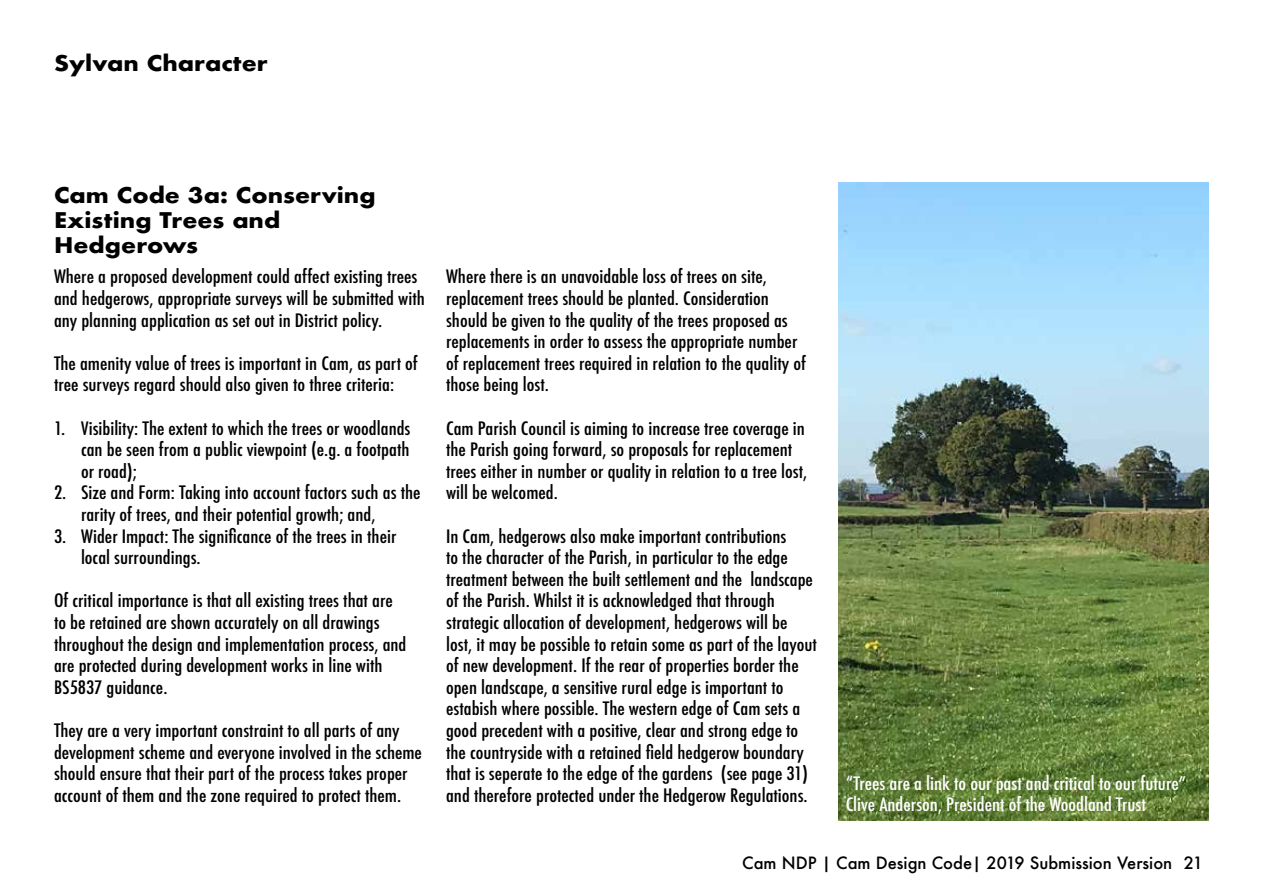
<style>
.page{position:relative;width:1263px;height:893px;background:#fff}
.page>*{position:absolute;margin:0;border:0;box-sizing:border-box;transform-origin:0 0}
.t1{font:700 21px/25.2px "Futura";color:#000;scale:1.11 1}
.t2{font:500 condensed 18px/21.6px "Futura";color:#000;scale:1.11 1}
.t3{font:500 condensed 18px/21.6px "Futura";color:#fff;scale:1.11 1}
.t4{font:500 16.5px "Futura";color:#000}
</style>
<div class="page">
<img style="left:838px;top:183px;width:371px;height:638px">
<p class="t1" style="left:54px;top:51px;width:194px">Sylvan Character</p>
<p class="t1" style="left:54px;top:182px;width:291px">Cam Code 3a: Conserving<br>Existing Trees and<br>Hedgerows</p>
<p class="t2" style="left:54px;top:266px;width:336px">Where a proposed development could affect existing trees and hedgerows, appropriate surveys will be submitted with any planning application as set out in District policy.</p>
<p class="t2" style="left:54px;top:352px;width:329px">The amenity value of trees is important in Cam, as part of tree surveys regard should also given to three criteria:</p>
<p class="t2" style="left:81px;top:417px;width:298px;text-align:justify;text-indent:-27px">1. Visibility: The extent to which the trees or woodlands can be seen from a public viewpoint (e.g. a footpath or road);</p>
<p class="t2" style="left:81px;top:482px;width:307px;text-indent:-27px">2. Size and Form: Taking into account factors such as the rarity of trees, and their potential growth; and,</p>
<p class="t2" style="left:81px;top:525px;width:286px;text-indent:-27px">3. Wider Impact: The significance of the trees in their local surroundings.</p>
<p class="t2" style="left:54px;top:590px;width:319px">Of critical importance is that all existing trees that are to be retained are shown accurately on all drawings throughout the design and implementation process, and are protected during development works in line with BS5837 guidance.</p>
<p class="t2" style="left:54px;top:720px;width:333px">They are a very important constraint to all parts of any development scheme and everyone involved in the scheme should ensure that their part of the process takes proper account of them and the zone required to protect them.</p>
<p class="t2" style="left:446px;top:266px;width:326px">Where there is an unavoidable loss of trees on site, replacement trees should be planted. Consideration should be given to the quality of the trees proposed as replacements in order to assess the appropriate number of replacement trees required in relation to the quality of those being lost.</p>
<p class="t2" style="left:446px;top:417px;width:327px">Cam Parish Council is aiming to increase tree coverage in the Parish going forward, so proposals for replacement trees either in number or quality in relation to a tree lost, will be welcomed.</p>
<p class="t2" style="left:446px;top:525px;width:336px">In Cam, hedgerows also make important contributions<br>to the character of the Parish, in particular to the edge treatment between the built settlement and the landscape of the Parish. Whilst it is acknowledged that through strategic allocation of development, hedgerows will be lost, it may be possible to retain some as part of the layout of new development. If the rear of properties border the open landscape, a sensitive rural edge is important to estabish where possible. The western edge of Cam sets a good precedent with a positive, clear and strong edge to the countryside with a retained field hedgerow boundary that is seperate to the edge of the gardens (see page 31) and therefore protected under the Hedgerow Regulations.</p>
<p class="t3" style="left:846px;top:772px;width:308px">“Trees are a link to our past and critical to our future”<br>Clive Anderson, President of the Woodland Trust</p>
<p class="t4" style="left:742px;top:851px;width:462px">Cam NDP | Cam Design Code| 2019 Submission Version 21</p>
</div>
